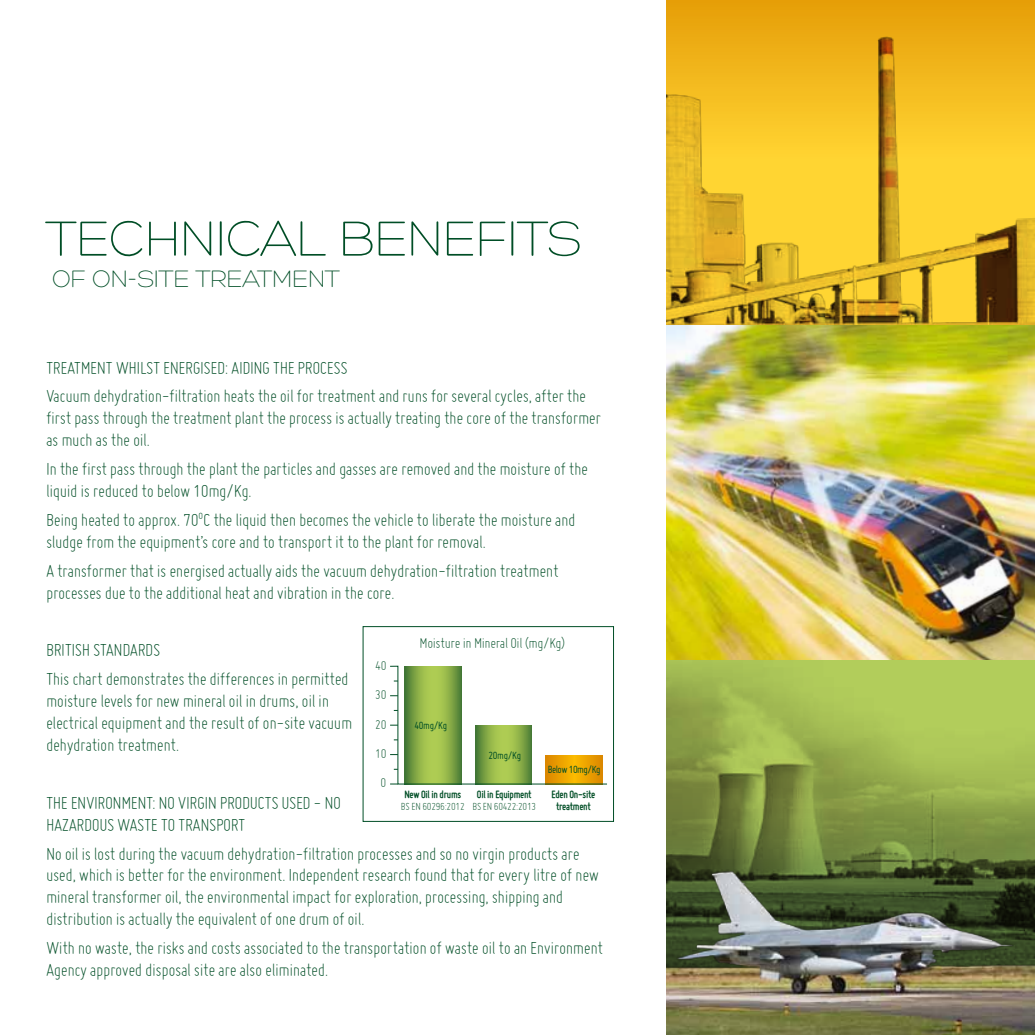
<style>
.page{position:relative;width:1035px;height:1035px;background:#fff}
.page>*{position:absolute;margin:0;border:0;box-sizing:border-box;transform-origin:0 0}
.t1{font:300 53.38px "Hero";letter-spacing:-.025em;color:#004e26}
.t2{font:300 25.72px "Hero";letter-spacing:-.025em;color:#004e26}
.t3{font:300 19.25px/21.9px "Miso";letter-spacing:-.025em;color:#004e26}
.t4{font:300 15.75px "Miso";letter-spacing:-.025em;color:#004e26}
.t5{font:300 14px/29.4px "Miso";letter-spacing:-.025em;color:#004e26;text-align:center}
.t6{font:700 11.38px/12.2px "Miso";letter-spacing:-.025em;color:#004e26;text-align:center}
.t7{font:300 11.38px "Miso";letter-spacing:-.025em;color:#004e26}
.t8{font:11.38px "Miso";letter-spacing:-.03em;color:#004e26}
</style>
<div class="page">
<div style="left:666px;top:0;width:368px;height:428px;background:#e8a40c"></div>
<img style="left:666px;top:659px;width:368px;height:154px">
<img style="left:666px;top:813px;width:368px;height:221px">
<img style="left:666px;top:36px;width:368px;height:289px">
<img style="left:666px;top:325px;width:368px;height:334px">
<svg style="left:390px;top:665px;width:217px;height:119px"></svg>
<h1 class="t1" style="left:45px;top:212px;width:537px">TECHNICAL BENEFITS</h1>
<h2 class="t2" style="left:52px;top:265px;width:290px">OF ON-SITE TREATMENT</h2>
<p class="t3" style="left:46px;top:352px;width:541px;line-height:28.9px">TREATMENT WHILST ENERGISED: AIDING THE PROCESS<br>Vacuum dehydration-filtration heats the oil for treatment and runs for several cycles, after the</p>
<p class="t3" style="left:46px;top:407px;width:556px">first pass through the treatment plant the process is actually treating the core of the transformer as much as the oil.</p>
<p class="t3" style="left:46px;top:457px;width:543px">In the first pass through the plant the particles and gasses are removed and the moisture of the liquid is reduced to below 10mg/Kg.</p>
<p class="t3" style="left:46px;top:508px;width:531px">Being heated to approx. 70<sup>o</sup>C the liquid then becomes the vehicle to liberate the moisture and sludge from the equipment’s core and to transport it to the plant for removal.</p>
<p class="t3" style="left:46px;top:559px;width:514px">A transformer that is energised actually aids the vacuum dehydration-filtration treatment processes due to the additional heat and vibration in the core.</p>
<p class="t3" style="left:46px;top:635px;width:304px;line-height:28.9px">BRITISH STANDARDS<br>This chart demonstrates the differences in permitted</p>
<p class="t3" style="left:46px;top:689px;width:308px">moisture levels for new mineral oil in drums, oil in electrical equipment and the result of on-site vacuum dehydration treatment.</p>
<p class="t5" style="left:375px;top:650px;width:13px">40<br>30<br>20<br>10<br>0</p>
<p class="t4" style="left:419px;top:634px;width:147px">Moisture in Mineral Oil (mg/Kg)</p>
<p class="t8" style="left:414px;top:718px;width:34px">40mg/Kg</p>
<p class="t8" style="left:488px;top:748px;width:34px">20mg/Kg</p>
<p class="t8" style="left:547px;top:762px;width:54px">Below 10mg/Kg</p>
<p class="t6" style="left:404px;top:787px;width:58px">New Oil in drums</p>
<p class="t7" style="left:401px;top:800px;width:65px">BS EN 60296:2012</p>
<p class="t6" style="left:477px;top:787px;width:56px">Oil in Equipment</p>
<p class="t7" style="left:472px;top:800px;width:65px">BS EN 60422:2013</p>
<p class="t6" style="left:551px;top:787px;width:45px">Eden On-site treatment</p>
<p class="t3" style="left:46px;top:791px;width:296px">THE ENVIRONMENT: NO VIRGIN PRODUCTS USED - NO<br>HAZARDOUS WASTE TO TRANSPORT</p>
<p class="t3" style="left:46px;top:841px;width:554px">No oil is lost during the vacuum dehydration-filtration processes and so no virgin products are used, which is better for the environment. Independent research found that for every litre of new mineral transformer oil, the environmental impact for exploration, processing, shipping and distribution is actually the equivalent of one drum of oil.</p>
<p class="t3" style="left:46px;top:936px;width:558px">With no waste, the risks and costs associated to the transportation of waste oil to an Environment<br>Agency approved disposal site are also eliminated.</p>
</div>
